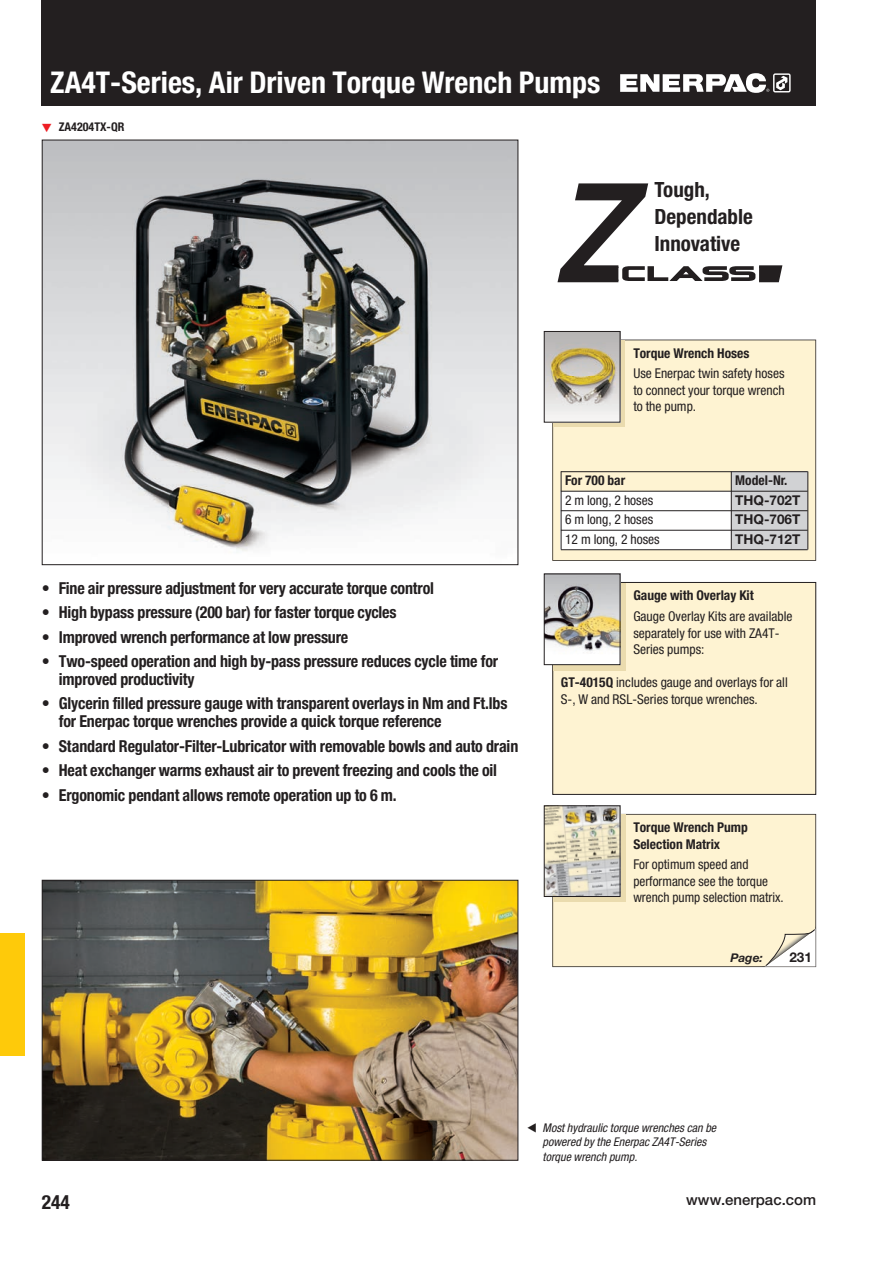
<style>
.page{position:relative;width:896px;height:1266px;background:#fff}
.page>*{position:absolute;margin:0;border:0;box-sizing:border-box;transform-origin:0 0}
.t1{font:700 condensed 30px "Helvetica Neue LTW1 G";color:#fff}
.t2{font:700 condensed 21px/27px "Helvetica Neue LTW1 G";color:#231f20}
.t3{font:700 condensed 19.5px "Helvetica Neue LTW1 G";color:#231f20}
.t4{font:700 condensed 16.5px/18px "Helvetica Neue LTW1 G";letter-spacing:-.01em;color:#231f20}
.t5{font:500 15px "Helvetica Neue LTW1 G";color:#231f20}
.t6{font:condensed 13.5px/16.5px "Helvetica Neue LTW1 G";color:#231f20}
.t7{font:700 condensed 13.5px/16.5px "Helvetica Neue LTW1 G";color:#231f20}
.t8{font:700 13.5px/19.5px "Helvetica Neue LTW1 G";color:#231f20;text-align:justify}
.t9{font:italic condensed 12px/14.2px "Helvetica Neue LTW1 G";color:#231f20}
.t10{font:700 condensed 12px "Helvetica Neue LTW1 G";color:#231f20}
.t11{font:italic 700 12px "Helvetica Neue LTW1 G";color:#231f20}
.s1{font-weight:700}
</style>
<div class="page">
<div style="left:42px;top:0;width:774px;height:106px;background:#231f20"></div>
<svg style="left:620px;top:73px;width:170px;height:20px"></svg>
<div style="left:0;top:933px;width:25px;height:122px;background:#feca0a"></div>
<img style="left:44px;top:142px;width:472px;height:409px">
<svg style="left:557px;top:183px;width:226px;height:100px"></svg>
<img style="left:546px;top:807px;width:72px;height:87px">
<div style="left:544px;top:805px;width:76px;height:91px;border:1px solid #231f20"></div>
<svg style="left:552px;top:814px;width:264px;height:153px;background:#f3e9cc"></svg>
<img style="left:44px;top:881px;width:472px;height:277px">
<div style="left:42px;top:879px;width:476px;height:281px;border:1px solid #231f20"></div>
<div style="left:552px;top:582px;width:263px;height:212px;background:#fef3d2"></div>
<div style="left:552px;top:582px;width:264px;height:212px;border:1px solid #231f20"></div>
<svg style="left:553px;top:583px;width:72px;height:87px"></svg>
<img style="left:546px;top:575px;width:72px;height:88px">
<div style="left:544px;top:573px;width:76px;height:92px;border:1px solid #231f20"></div>
<div style="left:552px;top:339px;width:264px;height:222px;background:#fef3d2"></div>
<svg style="left:553px;top:340px;width:71px;height:87px"></svg>
<img style="left:546px;top:333px;width:72px;height:87px">
<div style="left:544px;top:331px;width:76px;height:91px;border:1px solid #231f20"></div>
<div style="left:561px;top:491px;width:170px;height:58px;background:#fff"></div>
<div style="left:731px;top:471px;width:76px;height:78px;background:#d1d2d4"></div>
<hr style="left:561px;top:471px;width:246px;height:1px;background:#231f20">
<hr style="left:561px;top:491px;width:246px;height:1px;background:#231f20">
<hr style="left:561px;top:510px;width:246px;height:1px;background:#231f20">
<hr style="left:807px;top:471px;width:1px;height:78px;background:#231f20">
<hr style="left:731px;top:471px;width:1px;height:78px;background:#231f20">
<hr style="left:561px;top:471px;width:1px;height:78px;background:#231f20">
<hr style="left:561px;top:530px;width:246px;height:1px;background:#231f20">
<hr style="left:561px;top:549px;width:246px;height:1px;background:#231f20">
<h1 class="t1" style="left:50px;top:64px;width:551px">ZA4T-Series, Air Driven Torque Wrench Pumps</h1>
<p class="t10" style="left:59px;top:120px;width:67px">ZA4204TX-QR</p>
<p class="t4" style="left:42px;top:579px;width:394px">• Fine air pressure adjustment for very accurate torque control</p>
<p class="t4" style="left:42px;top:603px;width:356px">• High bypass pressure (200 bar) for faster torque cycles</p>
<p class="t4" style="left:42px;top:628px;width:308px">• Improved wrench performance at low pressure</p>
<p class="t4" style="left:59px;top:652px;width:441px;text-indent:-17px">• Two-speed operation and high by-pass pressure reduces cycle time for improved productivity</p>
<p class="t4" style="left:59px;top:694px;width:450px;text-indent:-17px">• Glycerin filled pressure gauge with transparent overlays in Nm and Ft.lbs for Enerpac torque wrenches provide a quick torque reference</p>
<p class="t4" style="left:42px;top:737px;width:478px">• Standard Regulator-Filter-Lubricator with removable bowls and auto drain</p>
<p class="t4" style="left:42px;top:761px;width:457px">• Heat exchanger warms exhaust air to prevent freezing and cools the oil</p>
<p class="t4" style="left:42px;top:785px;width:356px">• Ergonomic pendant allows remote operation up to 6 m.</p>
<p class="t2" style="left:654px;top:176px;width:100px">Tough,<br>Dependable<br>Innovative</p>
<p class="t7" style="left:633px;top:345px;width:118px">Torque Wrench Hoses</p>
<p class="t6" style="left:633px;top:365px;width:153px;text-align:justify">Use Enerpac twin safety hoses to connect your torque wrench to the pump.</p>
<p class="t7" style="left:565px;top:472px;width:62px">For 700 bar</p>
<p class="t6" style="left:565px;top:490px;width:96px;line-height:19.5px">2 m long, 2 hoses<br>6 m long, 2 hoses<br>12 m long, 2 hoses</p>
<p class="t7" style="left:735px;top:472px;width:54px">Model-Nr.</p>
<p class="t8" style="left:735px;top:490px;width:67px">THQ-702T THQ-706T THQ-712T</p>
<p class="t7" style="left:633px;top:587px;width:122px">Gauge with Overlay Kit</p>
<p class="t6" style="left:633px;top:608px;width:161px">Gauge Overlay Kits are available separately for use with ZA4T-<br>Series pumps:</p>
<p class="t6" style="left:561px;top:674px;width:228px"><span class="s1">GT-4015Q</span> includes gauge and overlays for all<br>S-, W and RSL-Series torque wrenches.</p>
<p class="t7" style="left:633px;top:819px;width:116px">Torque Wrench Pump<br>Selection Matrix</p>
<p class="t6" style="left:633px;top:856px;width:152px">For optimum speed and performance see the torque wrench pump selection matrix.</p>
<p class="t11" style="left:730px;top:950px;width:34px">Page:</p>
<p class="t8" style="left:789px;top:947px;width:24px">231</p>
<p class="t9" style="left:542px;top:1120px;width:175px;text-indent:-16px">◀ Most hydraulic torque wrenches can be powered by the Enerpac ZA4T-Series torque wrench pump.</p>
<p class="t3" style="left:42px;top:1189px;width:30px">244</p>
<p class="t5" style="left:686px;top:1190px;width:131px">www.enerpac.com</p>
</div>
